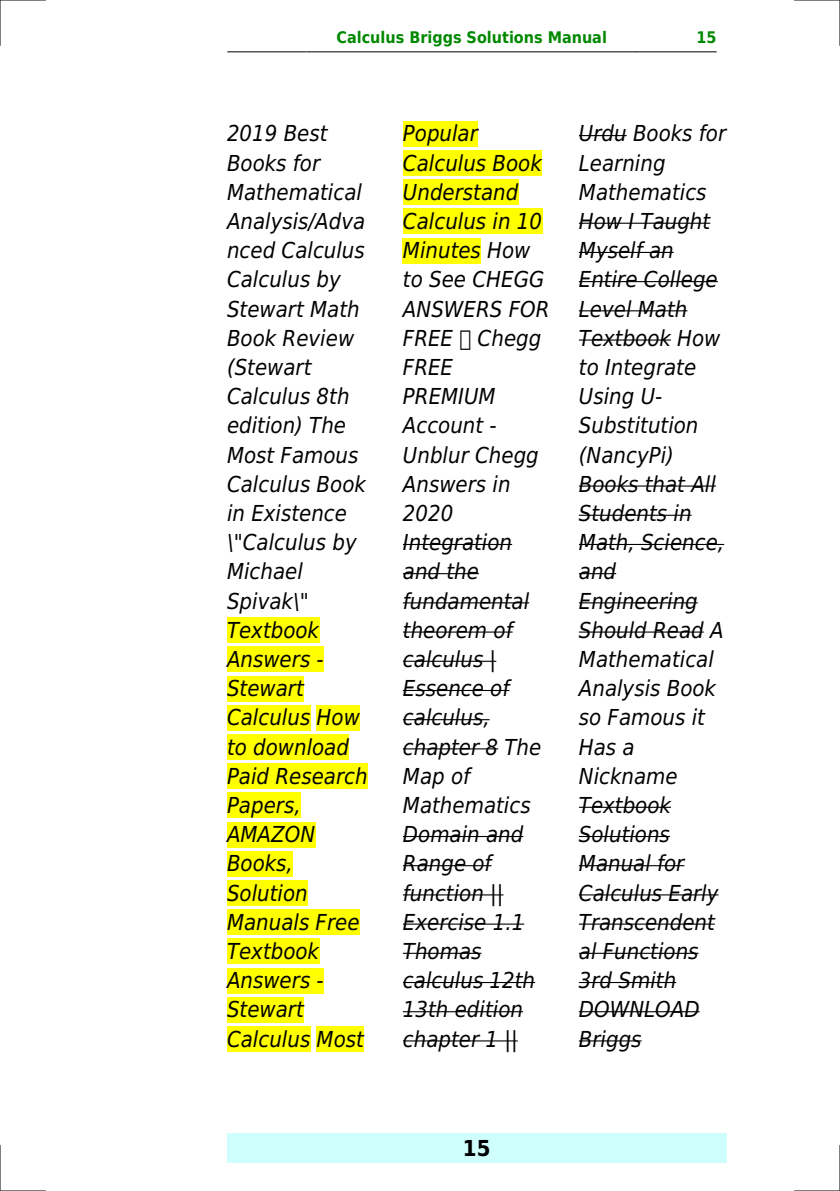
<style>
.page{position:relative;width:840px;height:1191px;background:#fff}
.page>*{position:absolute;margin:0;border:0;box-sizing:border-box;transform-origin:0 0}
.t1{font:italic 22px/29.2px "DejaVu Sans Condensed";color:#000}
.t2{font:700 22px "DejaVu Sans Condensed";color:#000}
.t3{font:700 16px "DejaVu Sans Condensed";color:#080}
</style>
<div class="page">
<hr style="left:227px;top:51px;width:79px;height:1px;background:#000">
<hr style="left:307px;top:51px;width:329px;height:1px;background:#000">
<hr style="left:636px;top:51px;width:79px;height:1px;background:#000">
<div style="left:227px;top:1133px;width:499px;height:29px;background:#cffffc"></div>
<div style="left:227px;top:617px;width:92px;height:26px;background:#ff0"></div>
<div style="left:227px;top:646px;width:96px;height:26px;background:#ff0"></div>
<div style="left:227px;top:676px;width:77px;height:25px;background:#ff0"></div>
<div style="left:227px;top:705px;width:83px;height:25px;background:#ff0"></div>
<div style="left:316px;top:705px;width:43px;height:25px;background:#ff0"></div>
<div style="left:227px;top:734px;width:122px;height:26px;background:#ff0"></div>
<div style="left:227px;top:763px;width:140px;height:26px;background:#ff0"></div>
<div style="left:227px;top:792px;width:73px;height:26px;background:#ff0"></div>
<div style="left:227px;top:821px;width:88px;height:26px;background:#ff0"></div>
<div style="left:227px;top:851px;width:66px;height:25px;background:#ff0"></div>
<div style="left:227px;top:880px;width:80px;height:25px;background:#ff0"></div>
<div style="left:227px;top:909px;width:132px;height:26px;background:#ff0"></div>
<div style="left:227px;top:938px;width:92px;height:26px;background:#ff0"></div>
<div style="left:227px;top:967px;width:96px;height:26px;background:#ff0"></div>
<div style="left:227px;top:997px;width:77px;height:25px;background:#ff0"></div>
<div style="left:227px;top:1026px;width:83px;height:25px;background:#ff0"></div>
<div style="left:316px;top:1026px;width:48px;height:25px;background:#ff0"></div>
<div style="left:403px;top:121px;width:74px;height:25px;background:#ff0"></div>
<div style="left:403px;top:150px;width:138px;height:26px;background:#ff0"></div>
<div style="left:403px;top:179px;width:115px;height:26px;background:#ff0"></div>
<div style="left:403px;top:208px;width:139px;height:26px;background:#ff0"></div>
<div style="left:403px;top:238px;width:77px;height:25px;background:#ff0"></div>
<hr style="left:403px;top:544px;width:109px;height:1px;background:#000">
<hr style="left:403px;top:573px;width:76px;height:1px;background:#000">
<hr style="left:403px;top:602px;width:126px;height:1px;background:#000">
<hr style="left:403px;top:631px;width:109px;height:1px;background:#000">
<hr style="left:403px;top:660px;width:93px;height:2px;background:#000">
<hr style="left:403px;top:690px;width:106px;height:1px;background:#000">
<hr style="left:403px;top:719px;width:86px;height:1px;background:#000">
<hr style="left:403px;top:748px;width:95px;height:1px;background:#000">
<hr style="left:403px;top:836px;width:120px;height:1px;background:#000">
<hr style="left:403px;top:865px;width:88px;height:1px;background:#000">
<hr style="left:403px;top:894px;width:100px;height:1px;background:#000">
<hr style="left:403px;top:923px;width:121px;height:1px;background:#000">
<hr style="left:403px;top:952px;width:78px;height:2px;background:#000">
<hr style="left:403px;top:982px;width:132px;height:1px;background:#000">
<hr style="left:403px;top:1011px;width:119px;height:1px;background:#000">
<hr style="left:403px;top:1040px;width:114px;height:1px;background:#000">
<hr style="left:578px;top:135px;width:48px;height:1px;background:#000">
<hr style="left:578px;top:223px;width:131px;height:1px;background:#000">
<hr style="left:578px;top:252px;width:95px;height:1px;background:#000">
<hr style="left:578px;top:281px;width:139px;height:1px;background:#000">
<hr style="left:578px;top:310px;width:109px;height:1px;background:#000">
<hr style="left:578px;top:339px;width:92px;height:1px;background:#000">
<hr style="left:578px;top:485px;width:137px;height:1px;background:#000">
<hr style="left:578px;top:515px;width:113px;height:1px;background:#000">
<hr style="left:578px;top:544px;width:145px;height:1px;background:#000">
<hr style="left:578px;top:573px;width:37px;height:1px;background:#000">
<hr style="left:578px;top:602px;width:119px;height:1px;background:#000">
<hr style="left:578px;top:631px;width:125px;height:1px;background:#000">
<hr style="left:578px;top:806px;width:92px;height:2px;background:#000">
<hr style="left:578px;top:836px;width:91px;height:1px;background:#000">
<hr style="left:578px;top:865px;width:106px;height:1px;background:#000">
<hr style="left:578px;top:894px;width:140px;height:1px;background:#000">
<hr style="left:578px;top:923px;width:136px;height:1px;background:#000">
<hr style="left:578px;top:952px;width:120px;height:2px;background:#000">
<hr style="left:578px;top:982px;width:97px;height:1px;background:#000">
<hr style="left:578px;top:1011px;width:121px;height:1px;background:#000">
<hr style="left:578px;top:1040px;width:63px;height:1px;background:#000">
<hr style="left:0;top:0;width:45px;height:1px;background:#000">
<hr style="left:794px;top:0;width:45px;height:1px;background:#000">
<hr style="left:0;top:1190px;width:45px;height:1px;background:#000">
<hr style="left:794px;top:1190px;width:45px;height:1px;background:#000">
<hr style="left:0;top:0;width:1px;height:45px;background:#000">
<hr style="left:0;top:1145px;width:1px;height:46px;background:#000">
<hr style="left:839px;top:0;width:1px;height:45px;background:#000">
<hr style="left:839px;top:1145px;width:1px;height:46px;background:#000">
<p class="t3" style="left:336px;top:29px;width:272px">Calculus Briggs Solutions Manual</p>
<p class="t3" style="left:696px;top:29px;width:22px">15</p>
<p class="t1" style="left:227px;top:119px;width:142px">2019 Best<br>Books for<br>Mathematical<br>Analysis/Adva nced Calculus<br>Calculus by<br>Stewart Math<br>Book Review (Stewart<br>Calculus 8th edition) The<br>Most Famous<br>Calculus Book in Existence \"Calculus by<br>Michael<br>Spivak\"<br>Textbook<br>Answers -<br>Stewart<br>Calculus How to download<br>Paid Research<br>Papers,<br>AMAZON<br>Books,<br>Solution<br>Manuals Free<br>Textbook<br>Answers -<br>Stewart<br>Calculus Most</p>
<p class="t1" style="left:403px;top:119px;width:148px">Popular<br>Calculus Book<br>Understand<br>Calculus in 10<br>Minutes How to See CHEGG<br>ANSWERS FOR<br>FREE Chegg<br>FREE<br>PREMIUM<br>Account -<br>Unblur Chegg<br>Answers in<br>2020<br>Integration and the fundamental theorem of calculus |<br>Essence of calculus, chapter 8 The<br>Map of<br>Mathematics<br>Domain and<br>Range of function ||<br>Exercise 1.1<br>Thomas calculus 12th<br>13th edition chapter 1 ||</p>
<p class="t1" style="left:578px;top:119px;width:149px">Urdu Books for<br>Learning<br>Mathematics<br>How I Taught<br>Myself an<br>Entire College<br>Level Math<br>Textbook How to Integrate<br>Using U-<br>Substitution (NancyPi)<br>Books that All<br>Students in<br>Math, Science, and<br>Engineering<br>Should Read A<br>Mathematical<br>Analysis Book so Famous it<br>Has a<br>Nickname<br>Textbook<br>Solutions<br>Manual for<br>Calculus Early<br>Transcendent al Functions<br>3rd Smith<br>DOWNLOAD<br>Briggs</p>
<p class="t2" style="left:462px;top:1135px;width:29px">15</p>
</div>
